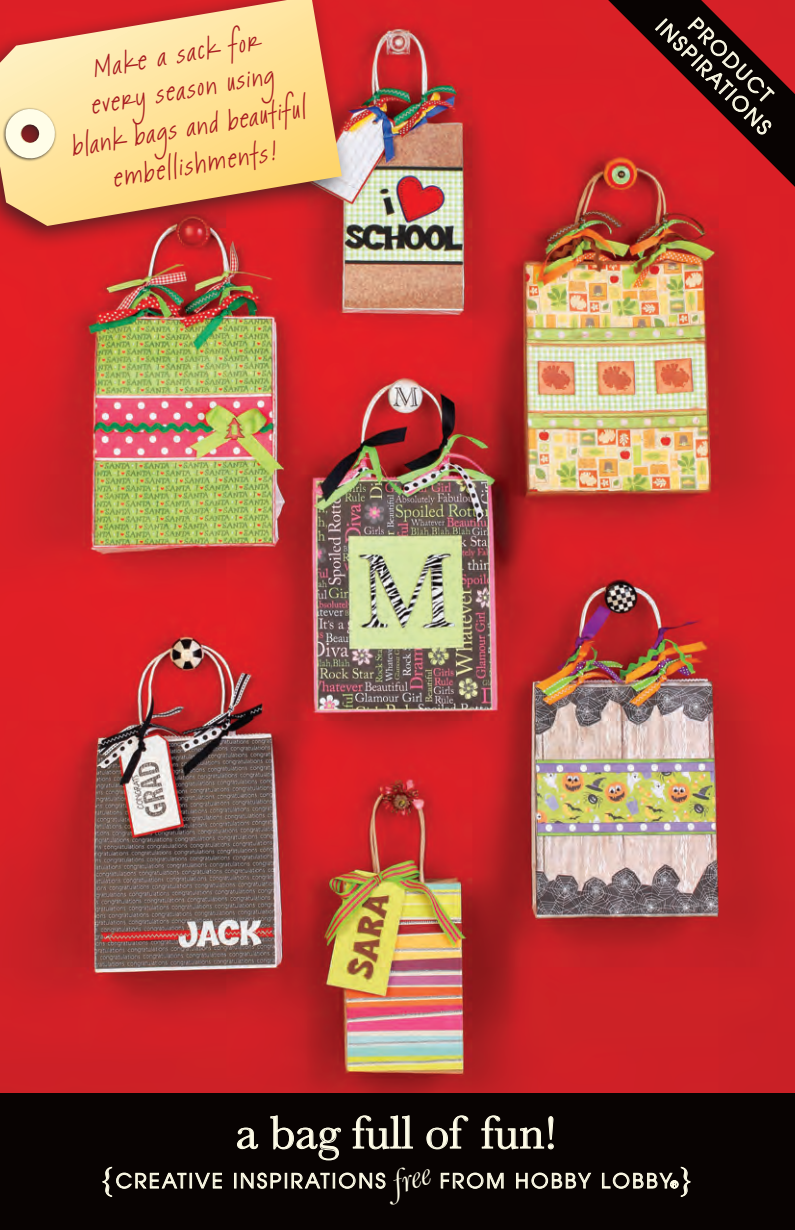
<style>
.page{position:relative;width:795px;height:1230px;background:#fff}
.page>*{position:absolute;margin:0;border:0;box-sizing:border-box;transform-origin:0 0}
.t1{font:48px "Baskerville";color:#fffde8}
.t2{font:italic 36px "Baskerville";color:#fffde8}
.t3{font:32px "Bell";color:#fffde8}
.t4{font:italic 24px/36px "Rockford";color:#a91d21;text-align:center}
.t5{font:20px "Avant Garde";letter-spacing:.12em;color:#fffde8}
.t6{font:10px "Avant Garde";color:#fffde8}
.s1{font-family:"Bell";font-size:32px}
</style>
<div class="page">
<img style="left:0;top:0;width:795px;height:1093px">
<div style="left:0;top:1093px;width:795px;height:137px;background:#080302"></div>
<svg style="left:237px;top:1127px;width:21px;height:22px"></svg>
<svg style="left:270px;top:1115px;width:71px;height:45px"></svg>
<svg style="left:352px;top:1115px;width:61px;height:34px"></svg>
<svg style="left:426px;top:1115px;width:42px;height:34px"></svg>
<svg style="left:481px;top:1115px;width:73px;height:34px"></svg>
<svg style="left:103px;top:1167px;width:119px;height:29px"></svg>
<svg style="left:234px;top:1172px;width:151px;height:16px"></svg>
<svg style="left:441px;top:1172px;width:63px;height:16px"></svg>
<svg style="left:516px;top:1172px;width:75px;height:16px"></svg>
<svg style="left:602px;top:1167px;width:88px;height:30px"></svg>
<svg style="left:593px;top:0;width:202px;height:204px;background:#b41e21"></svg>
<svg style="left:655px;top:17px;width:120px;height:118px;background:#702525"></svg>
<div style="left:0;top:0;width:353px;height:250px;background:#231f20;opacity:.75"></div>
<svg style="left:0;top:0;width:342px;height:226px;background:#f0b47c"></svg>
<div style="left:2px;top:108px;width:54px;height:54px;background:#231f20;opacity:.75"></div>
<svg style="left:4px;top:107px;width:53px;height:53px;background:#eadbbc"></svg>
<svg style="left:0;top:0;width:3px;height:4px"></svg>
<svg style="left:792px;top:0;width:3px;height:4px"></svg>
<p class="t4" style="left:81px;top:53px;width:187px;rotate:-10deg">Make a sack for every season using</p>
<p class="t4" style="left:68px;top:130px;width:238px;line-height:37.8px;rotate:-10deg">blank bags and beautiful embellishments!</p>
<p class="t5" style="left:700px;top:13px;width:110px;rotate:45deg">PRODUCT</p>
<p class="t5" style="left:668px;top:15px;width:154px;rotate:45deg">INSPIRATIONS</p>
<p class="t1" style="left:236px;top:1104px;width:322px">a bag full of fun!</p>
<p class="t5" style="left:98px;top:1169px;width:289px"><span class="s1">{</span>CREATIVE INSPIRATIONS</p>
<p class="t5" style="left:440px;top:1169px;width:233px">FROM HOBBY LOBBY</p>
<p class="t2" style="left:386px;top:1163px;width:41px;rotate:-18deg">free</p>
<p class="t3" style="left:678px;top:1159px;width:17px">}</p>
<p class="t6" style="left:671px;top:1178px;width:9px">®</p>
</div>
